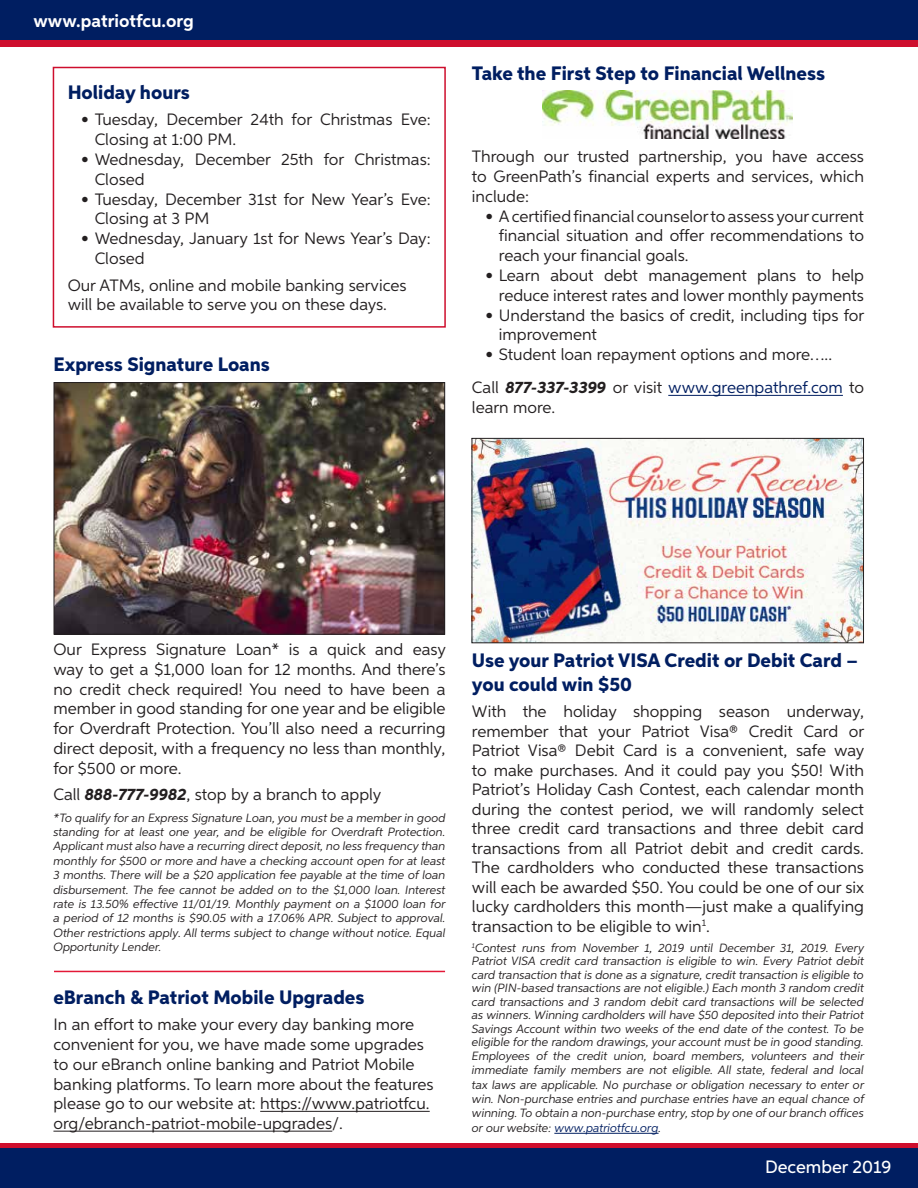
<style>
.page{position:relative;width:918px;height:1188px;background:#fff}
.page>*{position:absolute;margin:0;border:0;box-sizing:border-box;transform-origin:0 0}
.t1{font:800 19.5px/23.4px "Aspira";color:#001e61}
.t2{font:700 18px "Aspira";color:#fff}
.t3{font:500 18px "Aspira";color:#fff}
.t4{font:16.5px/19.8px "Aspira";color:#231f20}
.t5{font:italic 12px/13.8px "Aspira";color:#231f20;text-align:justify}
.s1{font-weight:800;font-style:italic}
.s2{color:#001e61}
</style>
<div class="page">
<svg style="left:0;top:1143px;width:918px;height:6px;background:#ab1035"></svg>
<div style="left:0;top:1149px;width:918px;height:39px;background:#001e61"></div>
<div style="left:0;top:28px;width:918px;height:19px;background:#ce0e2d"></div>
<div style="left:0;top:0;width:918px;height:39px;background:#001e61"></div>
<hr style="left:668px;top:395px;width:175px;height:1px;background:#001e61">
<hr style="left:554px;top:1133px;width:105px;height:1px;background:#001e61">
<img style="left:56px;top:384px;width:387px;height:249px">
<div style="left:54px;top:382px;width:391px;height:253px;border:1px solid #231f20"></div>
<img style="left:543px;top:91px;width:250px;height:47px">
<div style="left:53px;top:67px;width:393px;height:261px;border:2px solid #ce0e2d"></div>
<hr style="left:260px;top:1111px;width:170px;height:1px;background:#231f20">
<hr style="left:53px;top:1131px;width:279px;height:1px;background:#231f20">
<hr style="left:54px;top:971px;width:391px;height:1px;background:#e31837">
<img style="left:474px;top:440px;width:388px;height:201px">
<div style="left:472px;top:438px;width:392px;height:205px;border:1px solid #231f20"></div>
<p class="t2" style="left:33px;top:10px;width:162px">www.patriotfcu.org</p>
<p class="t1" style="left:68px;top:81px;width:124px">Holiday hours</p>
<p class="t4" style="left:95px;top:110px;width:338px;text-indent:-13px">• Tuesday, December 24th for Christmas Eve:<br>Closing at 1:00 PM.</p>
<p class="t4" style="left:95px;top:149px;width:338px;text-indent:-13px">• Wednesday, December 25th for Christmas:<br>Closed</p>
<p class="t4" style="left:95px;top:189px;width:338px;text-indent:-13px">• Tuesday, December 31st for New Year’s Eve:<br>Closing at 3 PM</p>
<p class="t4" style="left:95px;top:228px;width:338px;text-indent:-13px">• Wednesday, January 1st for News Year’s Day:<br>Closed</p>
<p class="t4" style="left:68px;top:275px;width:340px">Our ATMs, online and mobile banking services will be available to serve you on these days.</p>
<p class="t1" style="left:53px;top:353px;width:218px">Express Signature Loans</p>
<p class="t1" style="left:472px;top:62px;width:355px">Take the First Step to Financial Wellness</p>
<p class="t4" style="left:472px;top:146px;width:394px;text-align:justify">Through our trusted partnership, you have access to GreenPath’s financial experts and services, which include:</p>
<p class="t4" style="left:499px;top:206px;width:367px;text-align:justify;text-indent:-13px">• A certified financial counselor to assess your current financial situation and offer recommendations to reach your financial goals.</p>
<p class="t4" style="left:485px;top:265px;width:380px;text-align:right">• Learn about debt management plans to help reduce interest rates and lower monthly payments</p>
<p class="t4" style="left:499px;top:305px;width:367px;text-indent:-13px">• Understand the basics of credit, including tips for improvement</p>
<p class="t4" style="left:472px;top:338px;width:394px;line-height:33.3px;text-indent:13px">• Student loan repayment options and more…..<br>Call <span class="s1">877-337-3399</span> or visit <span class="s2">www.greenpathref.com</span> to</p>
<p class="t4" style="left:472px;top:397px;width:85px">learn more.</p>
<p class="t4" style="left:53px;top:639px;width:394px;text-align:justify">Our Express Signature Loan* is a quick and easy way to get a $1,000 loan for 12 months. And there’s no credit check required! You need to have been a member in good standing for one year and be eligible for Overdraft Protection. You’ll also need a recurring direct deposit, with a frequency no less than monthly, for $500 or more.</p>
<p class="t4" style="left:53px;top:785px;width:330px">Call <span class="s1">888-777-9982</span>, stop by a branch to apply</p>
<p class="t5" style="left:53px;top:810px;width:394px;line-height:14.4px">*To qualify for an Express Signature Loan, you must be a member in good standing for at least one year, and be eligible for Overdraft Protection.<br>Applicant must also have a recurring direct deposit, no less frequency than monthly for $500 or more and have a checking account open for at least 3 months. There will be a $20 application fee payable at the time of loan disbursement. The fee cannot be added on to the $1,000 loan. Interest rate is 13.50% effective 11/01/19. Monthly payment on a $1000 loan for a period of 12 months is $90.05 with a 17.06% APR. Subject to approval.<br>Other restrictions apply. All terms subject to change without notice. Equal Opportunity Lender.</p>
<p class="t1" style="left:53px;top:986px;width:313px">eBranch &amp; Patriot Mobile Upgrades</p>
<p class="t4" style="left:53px;top:1014px;width:382px">In an effort to make your every day banking more convenient for you, we have made some upgrades to our eBranch online banking and Patriot Mobile banking platforms. To learn more about the features please go to our website at: https://www.patriotfcu. org/ebranch-patriot-mobile-upgrades/.</p>
<p class="t1" style="left:472px;top:649px;width:388px">Use your Patriot VISA Credit or Debit Card – you could win $50</p>
<p class="t4" style="left:472px;top:701px;width:394px;text-align:justify">With the holiday shopping season underway, remember that your Patriot Visa® Credit Card or Patriot Visa® Debit Card is a convenient, safe way to make purchases. And it could pay you $50! With Patriot’s Holiday Cash Contest, each calendar month during the contest period, we will randomly select three credit card transactions and three debit card transactions from all Patriot debit and credit cards.<br>The cardholders who conducted these transactions will each be awarded $50. You could be one of our six lucky cardholders this month—just make a qualifying transaction to be eligible to win<sup>1</sup>.</p>
<p class="t5" style="left:472px;top:941px;width:394px"><sup>1</sup>Contest runs from November 1, 2019 until December 31, 2019. Every Patriot VISA credit card transaction is eligible to win. Every Patriot debit card transaction that is done as a signature, credit transaction is eligible to win (PIN-based transactions are not eligible.) Each month 3 random credit card transactions and 3 random debit card transactions will be selected as winners. Winning cardholders will have $50 deposited into their Patriot Savings Account within two weeks of the end date of the contest. To be eligible for the random drawings, your account must be in good standing.<br>Employees of the credit union, board members, volunteers and their immediate family members are not eligible. All state, federal and local tax laws are applicable. No purchase or obligation necessary to enter or win. Non-purchase entries and purchase entries have an equal chance of winning. To obtain a non-purchase entry, stop by one of our branch offices or our website: <span class="s2">www.patriotfcu.org</span>.</p>
<p class="t3" style="left:765px;top:1156px;width:128px">December 2019</p>
</div>
